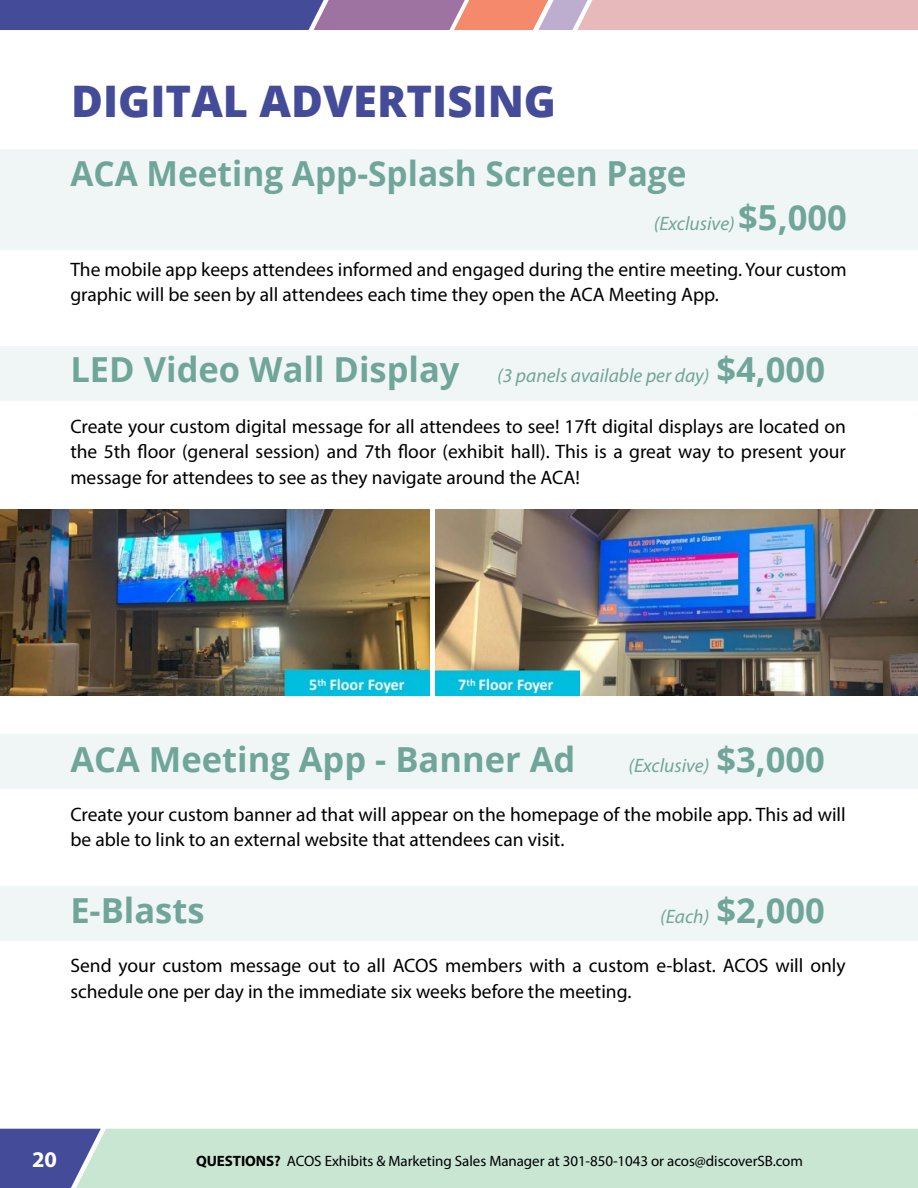
<style>
.page{position:relative;width:918px;height:1188px;background:#fff}
.page>*{position:absolute;margin:0;border:0;box-sizing:border-box;transform-origin:0 0}
.t1{font:800 43.5px "Open Sans";color:#444b98}
.t2{font:700 34.5px "Open Sans";color:#70a59a}
.t3{font:700 22.5px "Myriad Pro";color:#fff}
.t4{font:19.5px/25.5px "Myriad Pro";color:#000}
.t5{font:italic 19.5px "Myriad Pro";color:#70a59a}
.t6{font:15px "Myriad Pro";letter-spacing:-.005em;color:#000}
.s1{font-family:"Open Sans";font-weight:700;font-style:normal;font-size:34.5px}
.s2{font-family:"Myriad Pro";font-weight:400;font-style:italic;font-size:19.5px}
.s3{font-weight:700}
</style>
<div class="page">
<div style="left:0;top:1129px;width:76px;height:59px;background:#444b98"></div>
<svg style="left:0;top:0;width:918px;height:30px;background:#a385a6"></svg>
<div style="left:76px;top:1129px;width:842px;height:59px;background:#c9e6d3"></div>
<div style="left:0;top:149px;width:918px;height:100px;background:#f0f6f5"></div>
<div style="left:0;top:734px;width:918px;height:55px;background:#f0f6f5"></div>
<div style="left:0;top:886px;width:918px;height:54px;background:#f0f6f5"></div>
<div style="left:0;top:346px;width:918px;height:55px;background:#f0f6f5"></div>
<img style="left:0;top:509px;width:429px;height:186px">
<img style="left:435px;top:509px;width:483px;height:186px">
<h1 class="t1" style="left:71px;top:68px;width:486px">DIGITAL ADVERTISING</h1>
<h2 class="t2" style="left:70px;top:149px;width:618px">ACA Meeting App-Splash Screen Page</h2>
<p class="t5" style="left:654px;top:211px;width:194px">(Exclusive) <span class="s1">$5,000</span></p>
<p class="t4" style="left:70px;top:256px;width:778px">The mobile app keeps attendees informed and engaged during the entire meeting. Your custom graphic will be seen by all attendees each time they open the ACA Meeting App.</p>
<h2 class="t2" style="left:70px;top:345px;width:756px">LED Video Wall Display <span class="s2">(3 panels available per day)</span> $4,000</h2>
<p class="t4" style="left:70px;top:413px;width:777px;text-align:justify">Create your custom digital message for all attendees to see! 17ft digital displays are located on the 5th floor (general session) and 7th floor (exhibit hall). This is a great way to present your message for attendees to see as they navigate around the ACA!</p>
<h2 class="t2" style="left:70px;top:735px;width:507px">ACA Meeting App - Banner Ad</h2>
<p class="t5" style="left:628px;top:753px;width:198px">(Exclusive) <span class="s1">$3,000</span></p>
<p class="t4" style="left:70px;top:801px;width:777px">Create your custom banner ad that will appear on the homepage of the mobile app. This ad will be able to link to an external website that attendees can visit.</p>
<h2 class="t2" style="left:70px;top:887px;width:136px">E-Blasts</h2>
<p class="t5" style="left:660px;top:905px;width:166px">(Each) <span class="s1">$2,000</span></p>
<p class="t4" style="left:70px;top:953px;width:777px">Send your custom message out to all ACOS members with a custom e-blast. ACOS will only schedule one per day in the immediate six weeks before the meeting.</p>
<p class="t3" style="left:32px;top:1145px;width:26px">20</p>
<p class="t6" style="left:196px;top:1152px;width:608px"><span class="s3">QUESTIONS?</span> ACOS Exhibits &amp; Marketing Sales Manager at 301-850-1043 or acos@discoverSB.com</p>
</div>
